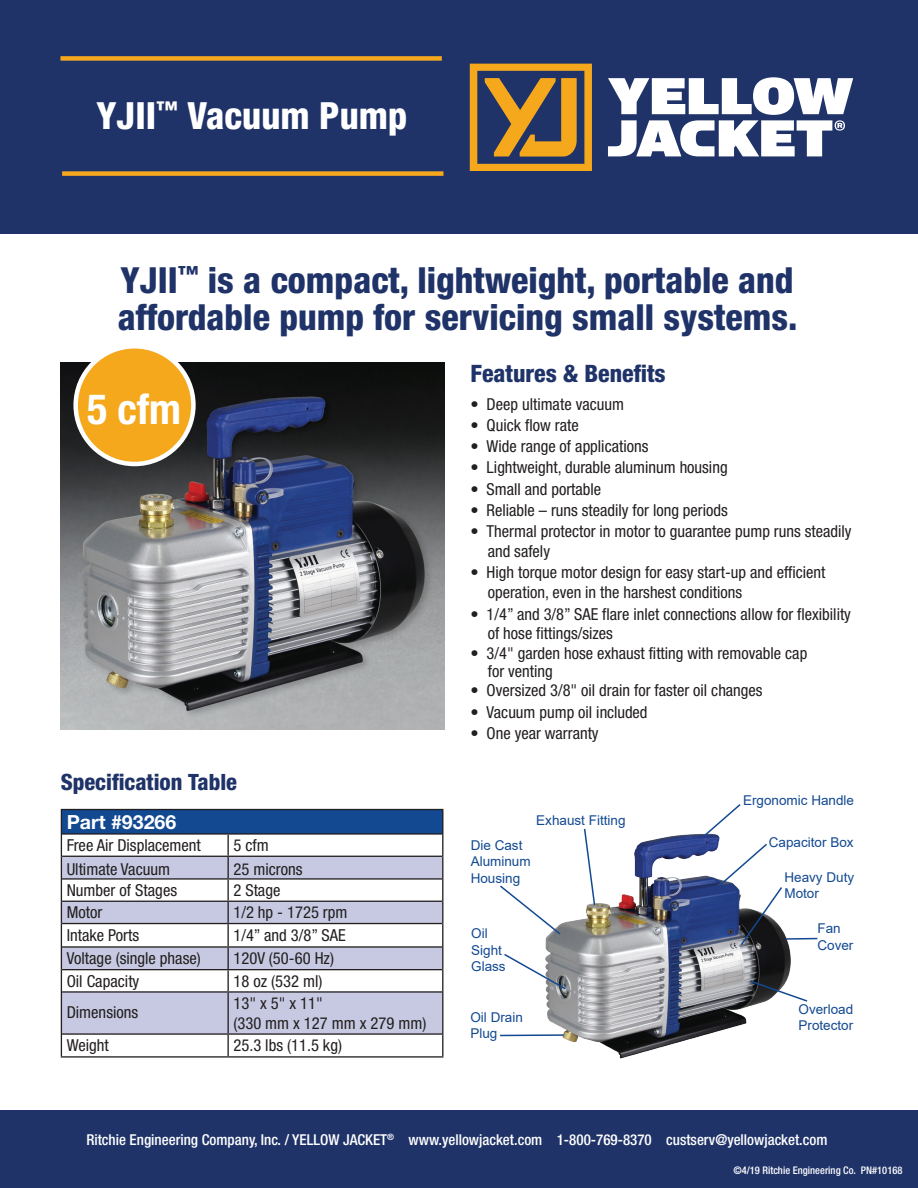
<style>
.page{position:relative;width:918px;height:1188px;background:#fff}
.page>*{position:absolute;margin:0;border:0;box-sizing:border-box;transform-origin:0 0}
.t1{font:700 condensed 42px "Helvetica Neue LT Std";color:#fff}
.t2{font:800 condensed 37.5px "Helvetica Neue LT Std";color:#fff}
.t3{font:800 condensed 36px/37.5px "Helvetica Neue LT Std";color:#1f3369}
.t4{font:800 condensed 24px "Helvetica Neue LT Std";color:#1f3369}
.t5{font:800 condensed 22.5px "Helvetica Neue LT Std";color:#1f3369}
.t6{font:700 19.5px "Helvetica Neue LT Std";color:#fff}
.t7{font:condensed 16.5px/19.8px "Helvetica Neue LT Std";color:#231f20}
.t8{font:500 condensed 15px "Helvetica Neue LT Std";color:#fff}
.t9{font:13.5px/16.2px "Arial";color:#124991}
.t10{font:500 condensed 10.5px "Helvetica Neue LT Std";color:#fff}
</style>
<div class="page">
<div style="left:0;top:0;width:918px;height:234px;background:#1f3369"></div>
<div style="left:62px;top:171px;width:381px;height:5px;background:#f5a81c"></div>
<div style="left:60px;top:56px;width:382px;height:5px;background:#f5a81c"></div>
<div style="left:0;top:1111px;width:918px;height:77px;background:#1f3369"></div>
<img style="left:61px;top:363px;width:383px;height:367px">
<img style="left:520px;top:834px;width:290px;height:225px">
<svg style="left:504px;top:952px;width:63px;height:39px"></svg>
<svg style="left:701px;top:804px;width:83px;height:143px"></svg>
<hr style="left:786px;top:938px;width:31px;height:2px;background:#124991">
<svg style="left:749px;top:979px;width:60px;height:24px"></svg>
<svg style="left:583px;top:828px;width:13px;height:79px"></svg>
<svg style="left:500px;top:884px;width:62px;height:52px"></svg>
<hr style="left:500px;top:1034px;width:64px;height:2px;background:#124991">
<svg style="left:470px;top:64px;width:122px;height:107px"></svg>
<svg style="left:608px;top:77px;width:245px;height:79px"></svg>
<div style="left:62px;top:993px;width:380px;height:40px;background:#c6c9e1"></div>
<hr style="left:61px;top:992px;width:1px;height:42px;background:#231f20">
<hr style="left:227px;top:993px;width:2px;height:40px;background:#231f20">
<hr style="left:442px;top:992px;width:1px;height:42px;background:#231f20">
<svg style="left:61px;top:1034px;width:1px;height:22px"></svg>
<hr style="left:227px;top:1035px;width:2px;height:21px;background:#231f20">
<svg style="left:442px;top:1034px;width:1px;height:22px"></svg>
<hr style="left:62px;top:991px;width:166px;height:2px;background:#231f20">
<hr style="left:228px;top:991px;width:214px;height:2px;background:#231f20">
<hr style="left:62px;top:1033px;width:166px;height:2px;background:#231f20">
<hr style="left:228px;top:1033px;width:214px;height:2px;background:#231f20">
<hr style="left:61px;top:1056px;width:167px;height:2px;background:#231f20">
<hr style="left:228px;top:1056px;width:215px;height:2px;background:#231f20">
<hr style="left:61px;top:809px;width:167px;height:1px;background:#231f20">
<hr style="left:228px;top:809px;width:215px;height:1px;background:#231f20">
<svg style="left:61px;top:810px;width:382px;height:182px"></svg>
<hr style="left:62px;top:833px;width:166px;height:2px;background:#231f20">
<hr style="left:228px;top:833px;width:214px;height:2px;background:#231f20">
<div style="left:76px;top:346px;width:117px;height:118px;background:#f5a81c;border-radius:50%"></div>
<div style="left:73px;top:344px;width:123px;height:122px;border:4px solid #fff;border-radius:50%"></div>
<h2 class="t2" style="left:97px;top:92px;width:312px">YJII<sup>™</sup> Vacuum Pump</h2>
<h3 class="t3" style="left:118px;top:261px;width:681px">YJII<sup>™</sup> is a compact, lightweight, portable and affordable pump for servicing small systems.</h3>
<h1 class="t1" style="left:87px;top:384px;width:95px">5 cfm</h1>
<h3 class="t5" style="left:61px;top:768px;width:178px">Specification Table</h3>
<p class="t6" style="left:67px;top:810px;width:111px">Part #93266</p>
<p class="t7" style="left:67px;top:835px;width:136px">Free Air Displacement</p>
<p class="t7" style="left:233px;top:835px;width:37px">5 cfm</p>
<p class="t7" style="left:67px;top:859px;width:105px">Ultimate Vacuum</p>
<p class="t7" style="left:233px;top:859px;width:71px">25 microns</p>
<p class="t7" style="left:67px;top:880px;width:112px">Number of Stages</p>
<p class="t7" style="left:233px;top:880px;width:49px">2 Stage</p>
<p class="t7" style="left:67px;top:902px;width:37px">Motor</p>
<p class="t7" style="left:233px;top:902px;width:116px">1/2 hp - 1725 rpm</p>
<p class="t7" style="left:67px;top:925px;width:74px">Intake Ports</p>
<p class="t7" style="left:233px;top:925px;width:114px">1/4” and 3/8” SAE</p>
<p class="t7" style="left:67px;top:948px;width:136px">Voltage (single phase)</p>
<p class="t7" style="left:233px;top:948px;width:102px">120V (50-60 Hz)</p>
<p class="t7" style="left:67px;top:971px;width:74px">Oil Capacity</p>
<p class="t7" style="left:233px;top:971px;width:90px">18 oz (532 ml)</p>
<p class="t7" style="left:67px;top:1002px;width:73px">Dimensions</p>
<p class="t7" style="left:233px;top:993px;width:194px">13" x 5" x 11"<br>(330 mm x 127 mm x 279 mm)</p>
<p class="t7" style="left:67px;top:1035px;width:44px">Weight</p>
<p class="t7" style="left:233px;top:1035px;width:110px">25.3 lbs (11.5 kg)</p>
<h3 class="t4" style="left:470px;top:358px;width:197px">Features &amp; Benefits</h3>
<p class="t7" style="left:470px;top:394px;width:155px">• Deep ultimate vacuum</p>
<p class="t7" style="left:470px;top:415px;width:110px">• Quick flow rate</p>
<p class="t7" style="left:470px;top:436px;width:180px">• Wide range of applications</p>
<p class="t7" style="left:470px;top:458px;width:259px">• Lightweight, durable aluminum housing</p>
<p class="t7" style="left:470px;top:479px;width:132px">• Small and portable</p>
<p class="t7" style="left:470px;top:500px;width:259px">• Reliable – runs steadily for long periods</p>
<p class="t7" style="left:488px;top:522px;width:365px;text-indent:-17px">• Thermal protector in motor to guarantee pump runs steadily and safely</p>
<p class="t7" style="left:488px;top:563px;width:339px;text-indent:-17px">• High torque motor design for easy start-up and efficient operation, even in the harshest conditions</p>
<p class="t7" style="left:488px;top:604px;width:365px;text-indent:-17px">• 1/4” and 3/8” SAE flare inlet connections allow for flexibility of hose fittings/sizes</p>
<p class="t7" style="left:488px;top:644px;width:321px;line-height:18px;text-indent:-17px">• 3/4" garden hose exhaust fitting with removable cap for venting</p>
<p class="t7" style="left:470px;top:681px;width:294px">• Oversized 3/8" oil drain for faster oil changes</p>
<p class="t7" style="left:470px;top:702px;width:179px">• Vacuum pump oil included</p>
<p class="t7" style="left:470px;top:723px;width:130px">• One year warranty</p>
<p class="t9" style="left:536px;top:812px;width:91px">Exhaust Fitting</p>
<p class="t9" style="left:471px;top:837px;width:62px">Die Cast<br>Aluminum<br>Housing</p>
<p class="t9" style="left:471px;top:926px;width:36px">Oil<br>Sight<br>Glass</p>
<p class="t9" style="left:470px;top:1009px;width:54px">Oil Drain<br>Plug</p>
<p class="t9" style="left:743px;top:792px;width:113px">Ergonomic Handle</p>
<p class="t9" style="left:769px;top:834px;width:86px">Capacitor Box</p>
<p class="t9" style="left:784px;top:869px;width:71px">Heavy Duty<br>Motor</p>
<p class="t9" style="left:817px;top:920px;width:38px">Fan<br>Cover</p>
<p class="t9" style="left:799px;top:1001px;width:56px">Overload<br>Protector</p>
<p class="t8" style="left:86px;top:1130px;width:743px">Ritchie Engineering Company, Inc. / YELLOW JACKET<sup>®</sup> www.yellowjacket.com 1-800-769-8370 custserv@yellowjacket.com</p>
<p class="t10" style="left:733px;top:1164px;width:171px">©4/19 Ritchie Engineering Co. PN#10168</p>
</div>
